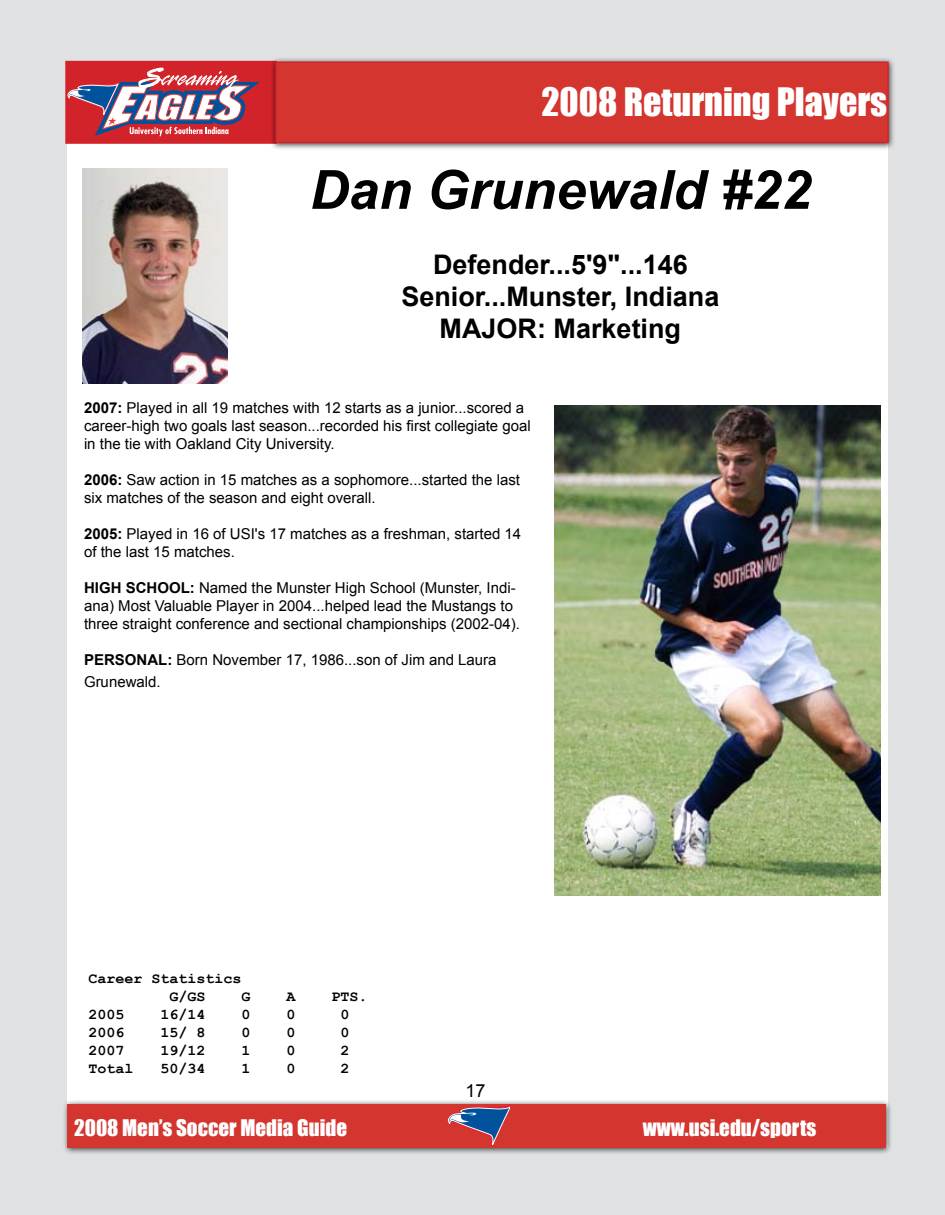
<style>
.page{position:relative;width:945px;height:1215px;background:#e0e1e2}
.page>*{position:absolute;margin:0;border:0;box-sizing:border-box;transform-origin:0 0}
.t1{font:italic 700 54px "Arial";color:#000}
.t2{font:36px "Impact";color:#fff}
.t3{font:700 27px/32.4px "Arial";color:#000;text-align:center}
.t4{font:21px "Impact";color:#fff}
.t5{font:18px "Arial";color:#000}
.t6{font:15px/18px "Arial";color:#000}
.t7{font:700 15px/18px "Courier New";color:#000}
.s1{font-weight:700}
</style>
<div class="page">
<div style="left:68px;top:63px;width:820px;height:1085px;background:#fff"></div>
<div style="left:66px;top:62px;width:210px;height:81px;background:#d2232a"></div>
<svg style="left:68px;top:67px;width:191px;height:69px"></svg>
<div style="left:65px;top:61px;width:212px;height:83px;border:2px solid #d2232a"></div>
<div style="left:62px;top:1099px;width:831px;height:56px;background:#000;opacity:.75"></div>
<div style="left:68px;top:1104px;width:818px;height:44px;background:#d4352f"></div>
<svg style="left:447px;top:1106px;width:62px;height:39px"></svg>
<div style="left:270px;top:57px;width:626px;height:93px;background:#000;opacity:.75"></div>
<div style="left:276px;top:62px;width:612px;height:80px;background:#d4352f"></div>
<div style="left:275px;top:62px;width:614px;height:81px;border:2px solid #d2232a"></div>
<img style="left:82px;top:168px;width:145px;height:216px">
<img style="left:554px;top:405px;width:327px;height:491px">
<h2 class="t2" style="left:542px;top:74px;width:347px">2008 Returning Players</h2>
<h1 class="t1" style="left:310px;top:155px;width:503px">Dan Grunewald #22</h1>
<h3 class="t3" style="left:401px;top:249px;width:320px">Defender...5'9"...146<br>Senior...Munster, Indiana<br>MAJOR: Marketing</h3>
<p class="t6" style="left:84px;top:399px;width:448px"><span class="s1">2007:</span> Played in all 19 matches with 12 starts as a junior...scored a career-high two goals last season...recorded his first collegiate goal in the tie with Oakland City University.</p>
<p class="t6" style="left:84px;top:471px;width:438px"><span class="s1">2006:</span> Saw action in 15 matches as a sophomore...started the last six matches of the season and eight overall.</p>
<p class="t6" style="left:84px;top:525px;width:439px"><span class="s1">2005:</span> Played in 16 of USI's 17 matches as a freshman, started 14 of the last 15 matches.</p>
<p class="t6" style="left:84px;top:579px;width:438px"><span class="s1">HIGH SCHOOL:</span> Named the Munster High School (Munster, Indi&shy;ana) Most Valuable Player in 2004...helped lead the Mustangs to three straight conference and sectional championships (2002-04).</p>
<p class="t6" style="left:84px;top:649px;width:414px;line-height:21.6px"><span class="s1">PERSONAL:</span> Born November 17, 1986...son of Jim and Laura<br>Grunewald.</p>
<p class="t7" style="left:170px;top:969px;width:73px;text-indent:-81px">Career Statistics<br>G/GS</p>
<p class="t7" style="left:242px;top:987px;width:10px">G</p>
<p class="t7" style="left:287px;top:987px;width:10px">A</p>
<p class="t7" style="left:332px;top:987px;width:38px">PTS.</p>
<p class="t7" style="left:88px;top:1005px;width:37px">2005</p>
<p class="t7" style="left:160px;top:1005px;width:46px">16/14</p>
<p class="t7" style="left:242px;top:1005px;width:11px">0</p>
<p class="t7" style="left:287px;top:1005px;width:10px">0</p>
<p class="t7" style="left:341px;top:1005px;width:11px">0</p>
<p class="t7" style="left:88px;top:1023px;width:37px">2006</p>
<p class="t7" style="left:160px;top:1023px;width:46px">15/ 8</p>
<p class="t7" style="left:242px;top:1023px;width:11px">0</p>
<p class="t7" style="left:287px;top:1023px;width:10px">0</p>
<p class="t7" style="left:341px;top:1023px;width:11px">0</p>
<p class="t7" style="left:88px;top:1041px;width:37px">2007</p>
<p class="t7" style="left:160px;top:1041px;width:46px">19/12</p>
<p class="t7" style="left:242px;top:1041px;width:11px">1</p>
<p class="t7" style="left:287px;top:1041px;width:10px">0</p>
<p class="t7" style="left:341px;top:1041px;width:11px">2</p>
<p class="t7" style="left:88px;top:1059px;width:46px">Total</p>
<p class="t7" style="left:160px;top:1059px;width:46px">50/34</p>
<p class="t7" style="left:242px;top:1059px;width:11px">1</p>
<p class="t7" style="left:287px;top:1059px;width:10px">0</p>
<p class="t7" style="left:341px;top:1059px;width:11px">2</p>
<p class="t5" style="left:466px;top:1079px;width:22px">17</p>
<h3 class="t4" style="left:74px;top:1112px;width:274px">2008 Men’s Soccer Media Guide</h3>
<h3 class="t4" style="left:643px;top:1112px;width:175px">www.usi.edu/sports</h3>
</div>
